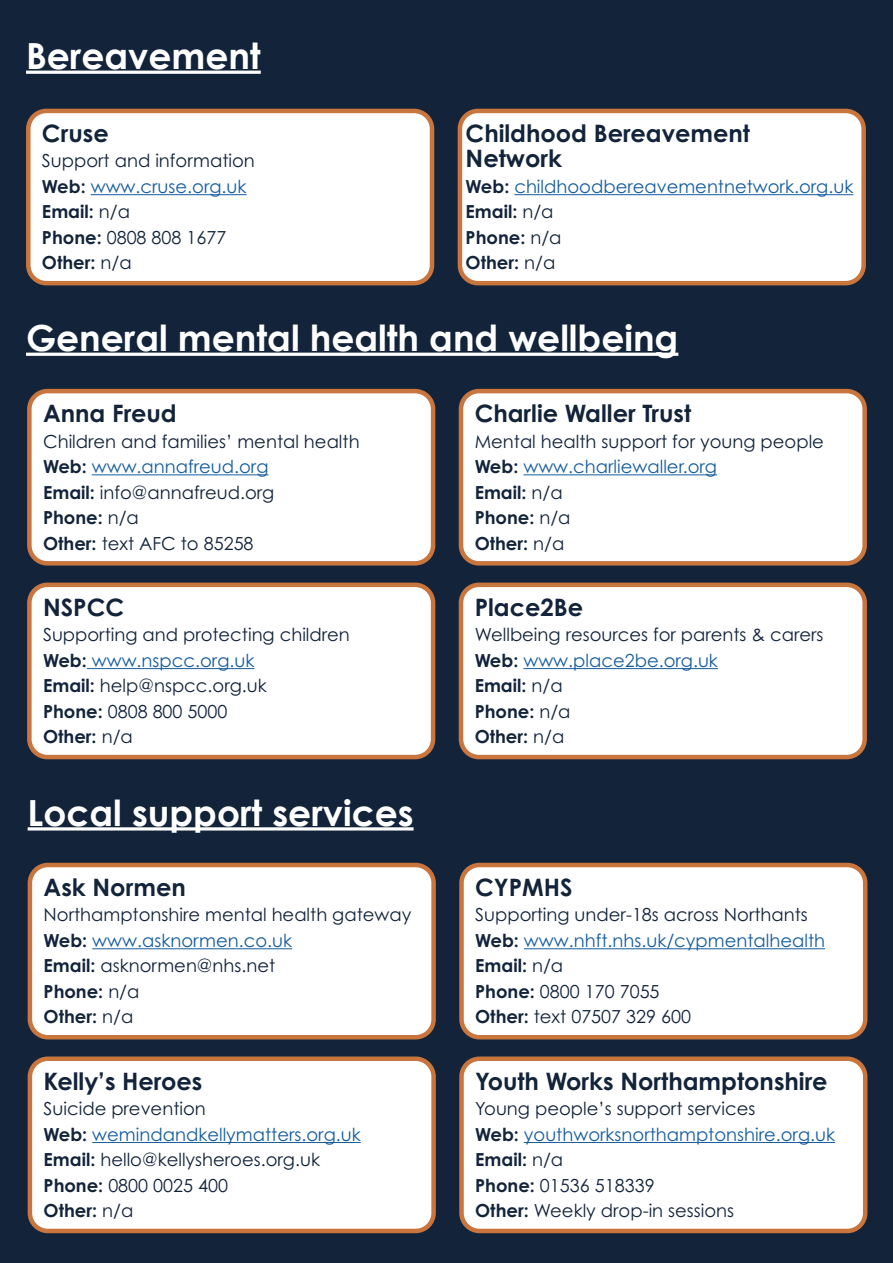
<style>
.page{position:relative;width:893px;height:1263px;background:#12233a}
.page>*{position:absolute;margin:0;border:0;box-sizing:border-box;transform-origin:0 0}
.t1{font:700 36px "Century Gothic";color:#fff}
.t2{font:700 24px/25.5px "Century Gothic Pro";color:#12233a}
.t3{font:18px "Century Gothic Pro";color:#12233a}
.t4{font:18px "Century Gothic Pro";color:#175d9e}
.t5{font:700 18px "Century Gothic Pro";color:#12233a}
.s1{font-weight:700;color:#12233a}
.s2{font-weight:400}
.s3{font-weight:700}
</style>
<div class="page">
<hr style="left:26px;top:71px;width:235px;height:3px;background:#fff">
<div style="left:28px;top:111px;width:404px;height:172px;background:#fff;border-radius:18px"></div>
<div style="left:26px;top:109px;width:408px;height:176px;border:4px solid #c8753e;border-radius:18px"></div>
<div style="left:29px;top:391px;width:404px;height:172px;background:#fff;border-radius:18px"></div>
<div style="left:27px;top:389px;width:408px;height:177px;border:4px solid #c8753e;border-radius:18px"></div>
<div style="left:29px;top:585px;width:404px;height:172px;background:#fff;border-radius:18px"></div>
<div style="left:27px;top:583px;width:408px;height:176px;border:4px solid #c8753e;border-radius:18px"></div>
<div style="left:30px;top:865px;width:404px;height:172px;background:#fff;border-radius:18px"></div>
<div style="left:28px;top:863px;width:408px;height:176px;border:4px solid #c8753e;border-radius:18px"></div>
<div style="left:30px;top:1059px;width:404px;height:172px;background:#fff;border-radius:18px"></div>
<div style="left:28px;top:1056px;width:408px;height:177px;border:4px solid #c8753e;border-radius:18px"></div>
<div style="left:460px;top:111px;width:404px;height:172px;background:#fff;border-radius:18px"></div>
<div style="left:458px;top:109px;width:408px;height:176px;border:4px solid #c8753e;border-radius:18px"></div>
<div style="left:461px;top:391px;width:404px;height:172px;background:#fff;border-radius:18px"></div>
<div style="left:459px;top:389px;width:408px;height:177px;border:4px solid #c8753e;border-radius:18px"></div>
<div style="left:461px;top:585px;width:404px;height:172px;background:#fff;border-radius:18px"></div>
<div style="left:459px;top:583px;width:408px;height:176px;border:4px solid #c8753e;border-radius:18px"></div>
<div style="left:461px;top:865px;width:404px;height:172px;background:#fff;border-radius:18px"></div>
<div style="left:459px;top:863px;width:408px;height:176px;border:4px solid #c8753e;border-radius:18px"></div>
<div style="left:461px;top:1059px;width:404px;height:172px;background:#fff;border-radius:18px"></div>
<div style="left:459px;top:1056px;width:408px;height:177px;border:4px solid #c8753e;border-radius:18px"></div>
<hr style="left:91px;top:194px;width:156px;height:1px;background:#175d9e">
<hr style="left:514px;top:194px;width:339px;height:1px;background:#175d9e">
<hr style="left:92px;top:474px;width:176px;height:1px;background:#175d9e">
<hr style="left:87px;top:668px;width:167px;height:1px;background:#175d9e">
<hr style="left:523px;top:668px;width:195px;height:1px;background:#175d9e">
<hr style="left:92px;top:948px;width:200px;height:1px;background:#175d9e">
<hr style="left:523px;top:474px;width:194px;height:1px;background:#175d9e">
<hr style="left:524px;top:948px;width:301px;height:1px;background:#175d9e">
<hr style="left:92px;top:1142px;width:269px;height:1px;background:#175d9e">
<hr style="left:524px;top:1142px;width:311px;height:1px;background:#175d9e">
<hr style="left:26px;top:353px;width:652px;height:3px;background:#fff">
<hr style="left:28px;top:827px;width:386px;height:3px;background:#fff">
<p class="t1" style="left:26px;top:28px;width:236px">Bereavement</p>
<p class="t2" style="left:42px;top:120px;width:68px">Cruse</p>
<p class="t3" style="left:42px;top:150px;width:214px">Support and information</p>
<p class="t4" style="left:42px;top:175px;width:206px"><span class="s1">Web:</span> www.cruse.org.uk</p>
<p class="t5" style="left:42px;top:201px;width:89px">Email: <span class="s2">n/a</span></p>
<p class="t3" style="left:42px;top:226px;width:186px"><span class="s3">Phone:</span> 0808 808 1677</p>
<p class="t5" style="left:42px;top:252px;width:91px">Other: <span class="s2">n/a</span></p>
<p class="t2" style="left:466px;top:120px;width:286px">Childhood Bereavement<br>Network</p>
<p class="t4" style="left:466px;top:175px;width:389px"><span class="s1">Web:</span> childhoodbereavementnetwork.org.uk</p>
<p class="t5" style="left:466px;top:201px;width:89px">Email: <span class="s2">n/a</span></p>
<p class="t5" style="left:466px;top:226px;width:97px">Phone: <span class="s2">n/a</span></p>
<p class="t5" style="left:466px;top:252px;width:91px">Other: <span class="s2">n/a</span></p>
<p class="t1" style="left:26px;top:311px;width:654px">General mental health and wellbeing</p>
<p class="t2" style="left:43px;top:400px;width:135px">Anna Freud</p>
<p class="t3" style="left:43px;top:430px;width:318px">Children and families’ mental health</p>
<p class="t4" style="left:43px;top:456px;width:227px"><span class="s1">Web:</span> www.annafreud.org</p>
<p class="t3" style="left:43px;top:481px;width:233px"><span class="s3">Email:</span> info@annafreud.org</p>
<p class="t5" style="left:43px;top:506px;width:97px">Phone: <span class="s2">n/a</span></p>
<p class="t3" style="left:43px;top:532px;width:212px"><span class="s3">Other:</span> text AFC to 85258</p>
<p class="t2" style="left:43px;top:594px;width:83px">NSPCC</p>
<p class="t3" style="left:43px;top:624px;width:308px">Supporting and protecting children</p>
<p class="t4" style="left:43px;top:649px;width:213px"><span class="s1">Web:</span> www.nspcc.org.uk</p>
<p class="t3" style="left:43px;top:675px;width:225px"><span class="s3">Email:</span> help@nspcc.org.uk</p>
<p class="t3" style="left:43px;top:700px;width:186px"><span class="s3">Phone:</span> 0808 800 5000</p>
<p class="t5" style="left:43px;top:725px;width:91px">Other: <span class="s2">n/a</span></p>
<p class="t1" style="left:28px;top:785px;width:387px">Local support services</p>
<p class="t2" style="left:44px;top:874px;width:144px">Ask Normen</p>
<p class="t3" style="left:44px;top:904px;width:369px">Northamptonshire mental health gateway</p>
<p class="t4" style="left:44px;top:929px;width:250px"><span class="s1">Web:</span> www.asknormen.co.uk</p>
<p class="t3" style="left:44px;top:955px;width:233px"><span class="s3">Email:</span> asknormen@nhs.net</p>
<p class="t5" style="left:44px;top:980px;width:97px">Phone: <span class="s2">n/a</span></p>
<p class="t5" style="left:44px;top:1006px;width:91px">Other: <span class="s2">n/a</span></p>
<p class="t2" style="left:44px;top:1068px;width:160px">Kelly’s Heroes</p>
<p class="t3" style="left:44px;top:1098px;width:164px">Suicide prevention</p>
<p class="t4" style="left:44px;top:1123px;width:319px"><span class="s1">Web:</span> wemindandkellymatters.org.uk</p>
<p class="t3" style="left:44px;top:1149px;width:278px"><span class="s3">Email:</span> hello@kellysheroes.org.uk</p>
<p class="t3" style="left:44px;top:1174px;width:186px"><span class="s3">Phone:</span> 0800 0025 400</p>
<p class="t5" style="left:44px;top:1199px;width:91px">Other: <span class="s2">n/a</span></p>
<p class="t2" style="left:475px;top:400px;width:218px">Charlie Waller Trust</p>
<p class="t3" style="left:475px;top:430px;width:351px">Mental health support for young people</p>
<p class="t4" style="left:475px;top:456px;width:244px"><span class="s1">Web:</span> www.charliewaller.org</p>
<p class="t5" style="left:475px;top:481px;width:89px">Email: <span class="s2">n/a</span></p>
<p class="t5" style="left:475px;top:506px;width:97px">Phone: <span class="s2">n/a</span></p>
<p class="t5" style="left:475px;top:532px;width:91px">Other: <span class="s2">n/a</span></p>
<p class="t2" style="left:475px;top:594px;width:110px">Place2Be</p>
<p class="t3" style="left:475px;top:624px;width:350px">Wellbeing resources for parents &amp; carers</p>
<p class="t4" style="left:475px;top:649px;width:245px"><span class="s1">Web:</span> www.place2be.org.uk</p>
<p class="t5" style="left:475px;top:674px;width:89px">Email: <span class="s2">n/a</span></p>
<p class="t5" style="left:475px;top:700px;width:97px">Phone: <span class="s2">n/a</span></p>
<p class="t5" style="left:475px;top:725px;width:91px">Other: <span class="s2">n/a</span></p>
<p class="t2" style="left:475px;top:874px;width:99px">CYPMHS</p>
<p class="t3" style="left:475px;top:904px;width:334px">Supporting under-18s across Northants</p>
<p class="t4" style="left:475px;top:929px;width:351px"><span class="s1">Web:</span> www.nhft.nhs.uk/cypmentalhealth</p>
<p class="t5" style="left:475px;top:955px;width:89px">Email: <span class="s2">n/a</span></p>
<p class="t3" style="left:475px;top:980px;width:186px"><span class="s3">Phone:</span> 0800 170 7055</p>
<p class="t3" style="left:475px;top:1006px;width:217px"><span class="s3">Other:</span> text 07507 329 600</p>
<p class="t2" style="left:475px;top:1068px;width:354px">Youth Works Northamptonshire</p>
<p class="t3" style="left:475px;top:1098px;width:282px">Young people’s support services</p>
<p class="t4" style="left:475px;top:1123px;width:361px"><span class="s1">Web:</span> youthworksnorthamptonshire.org.uk</p>
<p class="t5" style="left:475px;top:1148px;width:89px">Email: <span class="s2">n/a</span></p>
<p class="t3" style="left:475px;top:1174px;width:181px"><span class="s3">Phone:</span> 01536 518339</p>
<p class="t3" style="left:475px;top:1200px;width:261px"><span class="s3">Other:</span> Weekly drop-in sessions</p>
</div>
